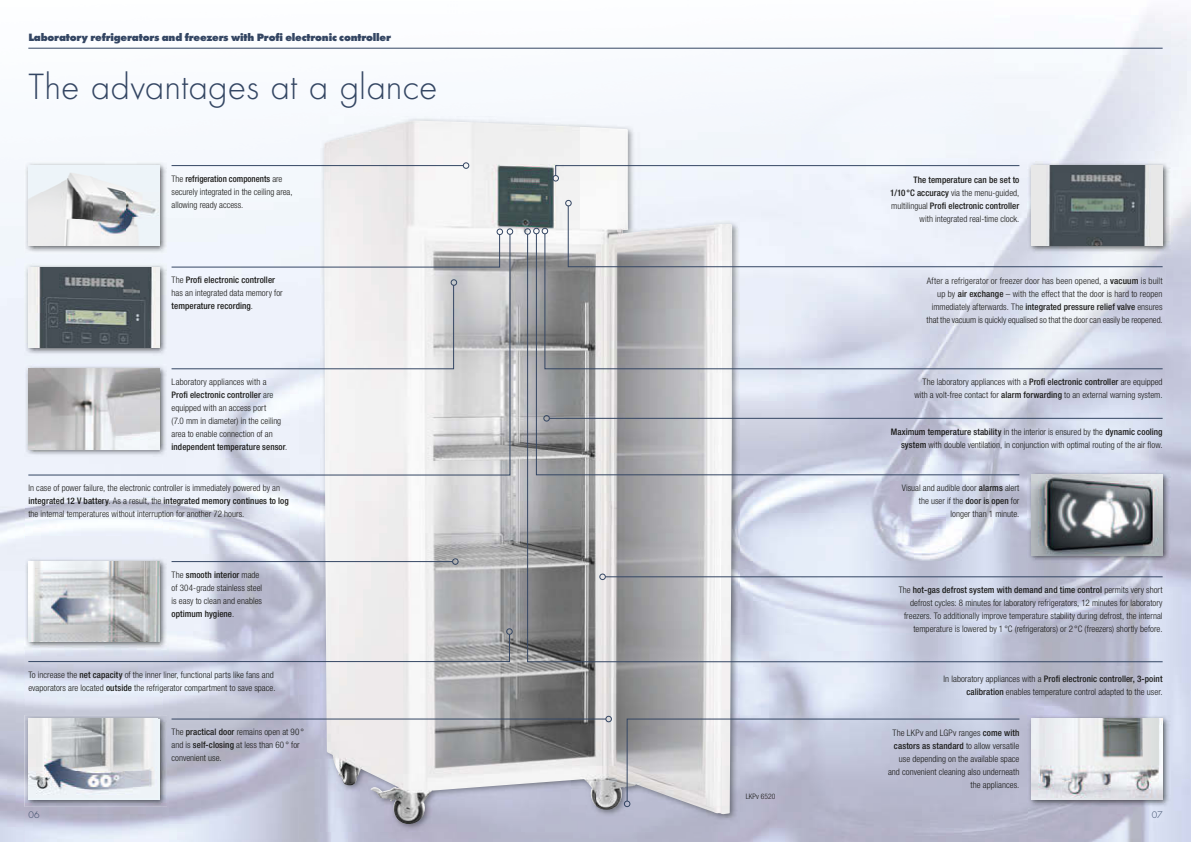
<style>
.page{position:relative;width:1191px;height:842px;background:#fff}
.page>*{position:absolute;margin:0;border:0;box-sizing:border-box;transform-origin:0 0}
.t1{font:300 38px "Futura";color:#344663}
.t2{font:700 expanded 11px "Futura";letter-spacing:-.015em;color:#344663}
.t3{font:300 10px "Futura";color:#344663}
.t4{font:300 condensed 9px/13px "Helvetica Neue LTW1 G";color:#1a1a18;text-align:right}
.t5{font:500 condensed 9px/13px "Helvetica Neue LTW1 G";letter-spacing:.01em;color:#1a1a18}
.t6{font:300 condensed 7.5px "Helvetica Neue LTW1 G";color:#1a1a18}
.s1{font-weight:500}
.s2{font-weight:300}
</style>
<div class="page">
<img style="left:1028px;top:807px;width:137px;height:35px">
<img style="left:1027px;top:715px;width:143px;height:92px">
<img style="left:1031px;top:719px;width:131px;height:80px">
<img style="left:1027px;top:162px;width:143px;height:91px">
<img style="left:1031px;top:165px;width:131px;height:35px">
<img style="left:1163px;top:471px;width:7px;height:91px">
<img style="left:595px;top:117px;width:144px;height:714px">
<img style="left:595px;top:121px;width:137px;height:703px">
<hr style="left:590px;top:48px;width:572px;height:1px;background:#344663">
<svg style="left:595px;top:716px;width:16px;height:6px"></svg>
<svg style="left:624px;top:718px;width:396px;height:89px;background:#bdbfcf"></svg>
<img style="left:0;top:170px;width:25px;height:672px">
<img style="left:25px;top:253px;width:3px;height:10px">
<img style="left:25px;top:355px;width:3px;height:10px">
<img style="left:25px;top:162px;width:142px;height:91px">
<img style="left:28px;top:165px;width:131px;height:69px">
<img style="left:25px;top:263px;width:3px;height:92px">
<img style="left:25px;top:365px;width:3px;height:91px">
<img style="left:25px;top:558px;width:142px;height:91px">
<img style="left:28px;top:561px;width:131px;height:67px">
<img style="left:25px;top:715px;width:142px;height:92px">
<div style="left:28px;top:719px;width:131px;height:80px;background:#edf5f9"></div>
<img style="left:28px;top:719px;width:126px;height:76px">
<img style="left:320px;top:117px;width:275px;height:714px">
<img style="left:324px;top:121px;width:271px;height:703px">
<hr style="left:28px;top:48px;width:567px;height:1px;background:#344663">
<hr style="left:171px;top:165px;width:292px;height:1px;background:#344663">
<svg style="left:463px;top:163px;width:6px;height:6px"></svg>
<svg style="left:28px;top:234px;width:482px;height:241px"></svg>
<svg style="left:171px;top:229px;width:342px;height:39px"></svg>
<hr style="left:171px;top:561px;width:281px;height:1px;background:#344663">
<svg style="left:452px;top:559px;width:6px;height:6px"></svg>
<svg style="left:28px;top:628px;width:484px;height:34px;background:#caccd5"></svg>
<hr style="left:171px;top:719px;width:424px;height:1px;background:#344663">
<svg style="left:524px;top:200px;width:639px;height:462px;background:#c3c6d0"></svg>
<svg style="left:552px;top:165px;width:468px;height:16px"></svg>
<p class="t2" style="left:28px;top:33px;width:364px">Laboratory refrigerators and freezers with Profi electronic controller</p>
<h1 class="t1" style="left:28px;top:72px;width:411px">The advantages at a glance</h1>
<p class="t4" style="left:171px;top:173px;width:122px;text-align:left">The <span class="s1">refrigeration components</span> are securely integrated in the ceiling area, allowing ready access.</p>
<p class="t5" style="left:171px;top:275px;width:113px"><span class="s2">The</span> Profi electronic controller <span class="s2">has an integrated data memory for </span>temperature recording<span class="s2">.</span></p>
<p class="t4" style="left:171px;top:376px;width:117px;text-align:left">Laboratory appliances with a<br><span class="s1">Profi electronic controller</span> are equipped with an access port<br>(7.0 mm in diameter) in the ceiling area to enable connection of an <span class="s1">independent temperature sensor</span>.</p>
<p class="t4" style="left:28px;top:483px;width:262px;text-align:left">In case of power failure, the electronic controller is immediately powered by an <span class="s1">integrated 12 V battery</span>. As a result, the <span class="s1">integrated memory continues to log </span>the internal temperatures without interruption for another 72 hours.</p>
<p class="t4" style="left:171px;top:569px;width:92px;text-align:left">The <span class="s1">smooth interior</span> made of 304-grade stainless steel is easy to clean and enables <span class="s1">optimum hygiene</span>.</p>
<p class="t4" style="left:28px;top:669px;width:249px;text-align:left">To increase the <span class="s1">net capacity</span> of the inner liner, functional parts like fans and evaporators are located <span class="s1">outside</span> the refrigerator compartment to save space.</p>
<p class="t3" style="left:28px;top:811px;width:13px">06</p>
<p class="t4" style="left:171px;top:726px;width:134px;text-align:left">The <span class="s1">practical door</span> remains open at 90 ° and is <span class="s1">self-closing</span> at less than 60 ° for convenient use.</p>
<p class="t6" style="left:746px;top:794px;width:31px">LKPv 6520</p>
<p class="t5" style="left:890px;top:174px;width:131px;text-align:right">The temperature can be set to<br>1/10 °C accuracy <span class="s2">via the menu-guided, multilingual</span> Profi electronic controller <span class="s2">with integrated real-time clock.</span></p>
<p class="t4" style="left:926px;top:275px;width:237px">After a refrigerator or freezer door has been opened, a <span class="s1">vacuum</span> is built up by <span class="s1">air exchange</span> – with the effect that the door is hard to reopen immediately afterwards. The <span class="s1">integrated pressure relief valve</span> ensures that the vacuum is quickly equalised so that the door can easily be reopened.</p>
<p class="t4" style="left:914px;top:376px;width:250px">The laboratory appliances with a <span class="s1">Profi electronic controller</span> are equipped with a volt-free contact for <span class="s1">alarm forwarding</span> to an external warning system.</p>
<p class="t4" style="left:890px;top:426px;width:273px"><span class="s1">Maximum temperature stability</span> in the interior is ensured by the <span class="s1">dynamic cooling system</span> with double ventilation, in conjunction with optimal routing of the air flow.</p>
<p class="t4" style="left:901px;top:482px;width:119px">Visual and audible door <span class="s1">alarms</span> alert the user if the <span class="s1">door is open</span> for longer than 1 minute.</p>
<p class="t4" style="left:898px;top:584px;width:265px">The <span class="s1">hot-gas defrost system with demand and time control</span> permits very short defrost cycles: 8 minutes for laboratory refrigerators, 12 minutes for laboratory freezers. To additionally improve temperature stability during defrost, the internal temperature is lowered by 1 °C (refrigerators) or 2 °C (freezers) shortly before.</p>
<p class="t4" style="left:943px;top:673px;width:220px">In laboratory appliances with a <span class="s1">Profi electronic controller, 3-point calibration</span> enables temperature control adapted to the user.</p>
<p class="t4" style="left:888px;top:727px;width:133px">The LKPv and LGPv ranges <span class="s1">come with castors as standard</span> to allow versatile use depending on the available space and convenient cleaning also underneath the appliances.</p>
<p class="t3" style="left:1151px;top:811px;width:12px">07</p>
</div>
